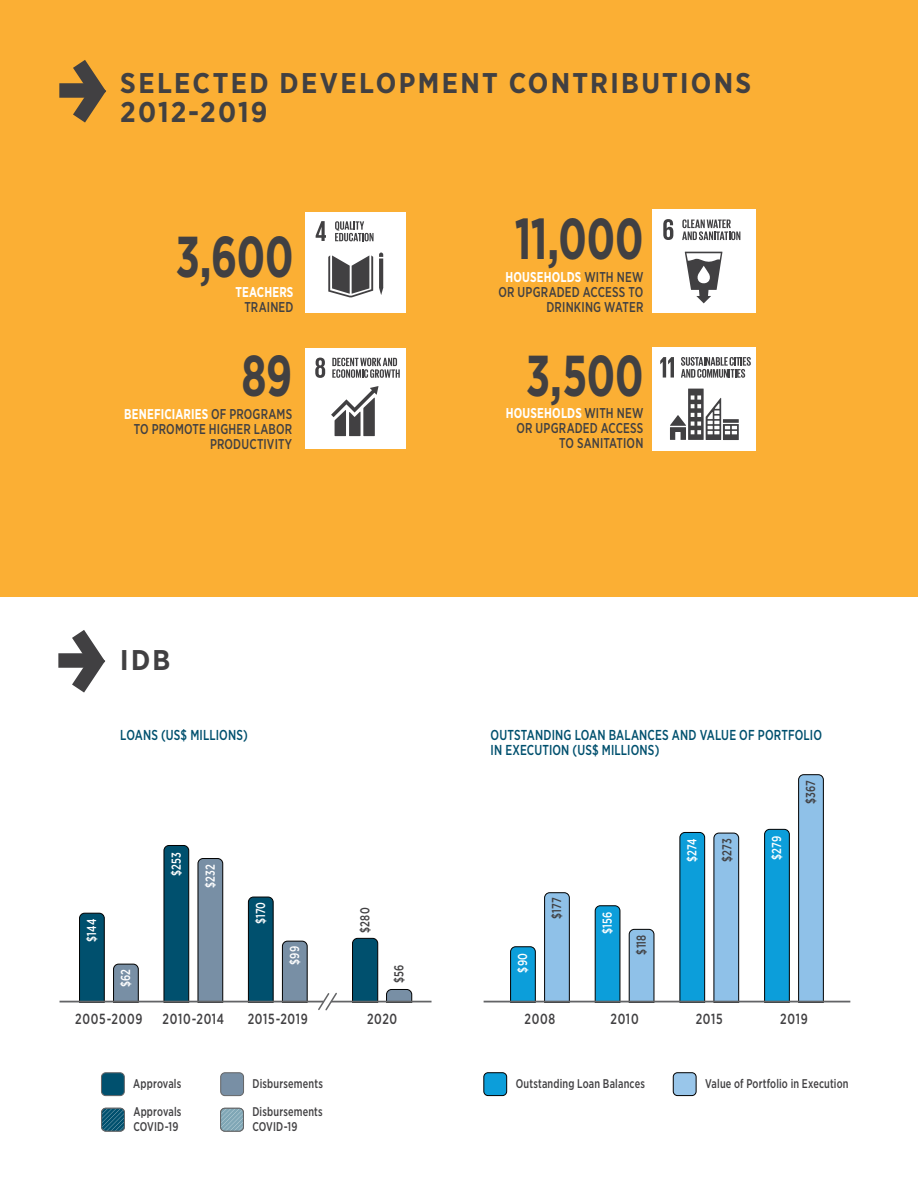
<style>
.page{position:relative;width:918px;height:1191px;background:#fff}
.page>*{position:absolute;margin:0;border:0;box-sizing:border-box;transform-origin:0 0}
.t1{font:700 57.6px "Gotham Narrow";letter-spacing:-.005em;color:#414042;scale:.77 1}
.t2{font:700 28.5px/28.5px "Gotham Narrow";letter-spacing:.08em;color:#414042}
.t3{font:500 14.7px "Gotham Narrow";letter-spacing:.055em;color:#414042;scale:.83 1}
.t4{font:500 14.4px/15px "Gotham Narrow";letter-spacing:.01em;color:#00506e;scale:.83 1}
.t5{font:500 14.25px/15px "Gotham Narrow";letter-spacing:.015em;color:#414042;text-align:right;scale:.83 1}
.t6{font:700 14.25px "Gotham Narrow";letter-spacing:.015em;color:#fff;scale:.83 1}
.t7{font:500 12.9px "Gotham Narrow";letter-spacing:.01em;color:#fff;scale:.83 1}
.t8{font:500 12.9px "Gotham Narrow";letter-spacing:.015em;color:#414042;scale:.83 1}
.t9{font:500 12.6px/15px "Gotham Narrow";letter-spacing:.015em;color:#414042;scale:.83 1}
.s1{font-weight:700;color:#fff}
</style>
<div class="page">
<hr style="left:917px;top:595px;width:1px;height:596px;background:#fbaf34">
<div style="left:0;top:0;width:918px;height:596px;background:#fbaf34"></div>
<div style="left:305px;top:212px;width:100px;height:100px;background:#fff"></div>
<svg style="left:328px;top:255px;width:45px;height:42px"></svg>
<svg style="left:379px;top:252px;width:4px;height:43px"></svg>
<svg style="left:316px;top:221px;width:10px;height:20px"></svg>
<svg style="left:335px;top:221px;width:39px;height:20px"></svg>
<div style="left:305px;top:349px;width:100px;height:100px;background:#fff"></div>
<svg style="left:331px;top:386px;width:47px;height:50px"></svg>
<svg style="left:315px;top:357px;width:10px;height:21px"></svg>
<svg style="left:332px;top:358px;width:68px;height:20px"></svg>
<div style="left:652px;top:210px;width:103px;height:103px;background:#fff"></div>
<svg style="left:685px;top:252px;width:37px;height:51px"></svg>
<svg style="left:663px;top:219px;width:10px;height:21px"></svg>
<svg style="left:682px;top:219px;width:58px;height:21px"></svg>
<div style="left:652px;top:348px;width:103px;height:103px;background:#fff"></div>
<svg style="left:670px;top:388px;width:69px;height:52px"></svg>
<svg style="left:660px;top:357px;width:14px;height:20px"></svg>
<svg style="left:681px;top:357px;width:70px;height:21px"></svg>
<svg style="left:58px;top:630px;width:48px;height:63px"></svg>
<div style="left:58px;top:653px;width:40px;height:14px;background:#414042"></div>
<svg style="left:73px;top:60px;width:33px;height:63px"></svg>
<div style="left:59px;top:83px;width:40px;height:15px;background:#414042"></div>
<div style="left:484px;top:1072px;width:23px;height:23px;background:#0c9eda;border-radius:4px"></div>
<div style="left:484px;top:1072px;width:23px;height:23px;border:1px solid #000;border-radius:4px"></div>
<div style="left:673px;top:1072px;width:23px;height:23px;background:#99c6ea;border-radius:4px"></div>
<div style="left:673px;top:1072px;width:23px;height:23px;border:1px solid #000;border-radius:4px"></div>
<svg style="left:79px;top:912px;width:26px;height:88px;background:#054c67"></svg>
<svg style="left:113px;top:963px;width:26px;height:37px"></svg>
<svg style="left:164px;top:845px;width:25px;height:155px;background:#014c68"></svg>
<svg style="left:198px;top:858px;width:25px;height:142px;background:#71879c"></svg>
<svg style="left:248px;top:896px;width:26px;height:104px;background:#054d68"></svg>
<svg style="left:282px;top:940px;width:26px;height:60px;background:#718699"></svg>
<svg style="left:510px;top:946px;width:26px;height:54px"></svg>
<svg style="left:544px;top:892px;width:26px;height:108px;background:#84b1d4"></svg>
<svg style="left:595px;top:905px;width:25px;height:95px;background:#0d95cd"></svg>
<svg style="left:629px;top:929px;width:25px;height:71px;background:#87b5d9"></svg>
<svg style="left:679px;top:832px;width:26px;height:168px;background:#0f93ca"></svg>
<svg style="left:714px;top:832px;width:25px;height:168px;background:#88b6db"></svg>
<svg style="left:764px;top:829px;width:26px;height:171px;background:#0d91c8"></svg>
<svg style="left:798px;top:774px;width:26px;height:226px;background:#84b1d5"></svg>
<hr style="left:484px;top:1000px;width:366px;height:2px;background:#636466">
<hr style="left:60px;top:1000px;width:264px;height:2px;background:#636466">
<svg style="left:317px;top:992px;width:21px;height:19px"></svg>
<div style="left:101px;top:1072px;width:23px;height:23px;background:#00506e;border-radius:4px"></div>
<div style="left:101px;top:1072px;width:24px;height:23px;border:1px solid #636466;border-radius:4px"></div>
<div style="left:221px;top:1072px;width:23px;height:23px;background:#788fa5;border-radius:4px"></div>
<div style="left:221px;top:1072px;width:23px;height:23px;border:1px solid #636466;border-radius:4px"></div>
<svg style="left:102px;top:1108px;width:22px;height:23px"></svg>
<div style="left:101px;top:1108px;width:24px;height:23px;border:1px solid #636466;border-radius:4px"></div>
<svg style="left:221px;top:1108px;width:22px;height:23px"></svg>
<div style="left:220px;top:1108px;width:24px;height:23px;border:1px solid #636466;border-radius:4px"></div>
<svg style="left:352px;top:938px;width:26px;height:62px;background:#024b66"></svg>
<svg style="left:386px;top:989px;width:26px;height:11px"></svg>
<hr style="left:331px;top:1000px;width:101px;height:2px;background:#636466">
<h2 class="t2" style="left:120px;top:69px;width:632px">SELECTED DEVELOPMENT CONTRIBUTIONS<br>2012-2019</h2>
<h1 class="t1" style="left:176px;top:220px;width:154px">3,600</h1>
<p class="t6" style="left:235px;top:283px;width:71px">TEACHERS</p>
<p class="t5" style="left:244px;top:299px;width:61px">TRAINED</p>
<h1 class="t1" style="left:241px;top:338px;width:68px">89</h1>
<p class="t5" style="left:124px;top:407px;width:204px"><span class="s1">BENEFICIARIES</span> OF PROGRAMS<br>TO PROMOTE HIGHER LABOR<br>PRODUCTIVITY</p>
<h2 class="t2" style="left:120px;top:645px;width:52px">IDB</h2>
<p class="t4" style="left:120px;top:727px;width:155px">LOANS (US$ MILLIONS)</p>
<p class="t7" style="left:84px;top:941px;width:29px;rotate:-90deg">$144</p>
<p class="t7" style="left:118px;top:987px;width:23px;rotate:-90deg">$62</p>
<p class="t7" style="left:168px;top:876px;width:30px;rotate:-90deg">$253</p>
<p class="t7" style="left:202px;top:888px;width:30px;rotate:-90deg">$232</p>
<p class="t7" style="left:252px;top:924px;width:28px;rotate:-90deg">$170</p>
<p class="t7" style="left:286px;top:964px;width:24px;rotate:-90deg">$99</p>
<p class="t8" style="left:357px;top:932px;width:32px;rotate:-90deg">$280</p>
<p class="t8" style="left:391px;top:983px;width:24px;rotate:-90deg">$56</p>
<h1 class="t1" style="left:515px;top:202px;width:169px">11,000</h1>
<p class="t5" style="left:498px;top:269px;width:176px"><span class="s1">HOUSEHOLDS</span> WITH NEW<br>OR UPGRADED ACCESS TO<br>DRINKING WATER</p>
<h1 class="t1" style="left:526px;top:338px;width:154px">3,500</h1>
<p class="t5" style="left:506px;top:405px;width:167px"><span class="s1">HOUSEHOLDS</span> WITH NEW<br>OR UPGRADED ACCESS<br>TO SANITATION</p>
<p class="t4" style="left:491px;top:727px;width:401px">OUTSTANDING LOAN BALANCES AND VALUE OF PORTFOLIO<br>IN EXECUTION (US$ MILLIONS)</p>
<p class="t7" style="left:515px;top:972px;width:25px;rotate:-90deg">$90</p>
<p class="t8" style="left:549px;top:919px;width:27px;rotate:-90deg">$177</p>
<p class="t7" style="left:599px;top:934px;width:28px;rotate:-90deg">$156</p>
<p class="t8" style="left:633px;top:954px;width:26px;rotate:-90deg">$118</p>
<p class="t7" style="left:684px;top:862px;width:30px;rotate:-90deg">$274</p>
<p class="t8" style="left:719px;top:861px;width:30px;rotate:-90deg">$273</p>
<p class="t7" style="left:769px;top:859px;width:30px;rotate:-90deg">$279</p>
<p class="t8" style="left:803px;top:804px;width:30px;rotate:-90deg">$367</p>
<p class="t3" style="left:75px;top:1009px;width:83px">2005-2009</p>
<p class="t3" style="left:163px;top:1009px;width:76px">2010-2014</p>
<p class="t3" style="left:248px;top:1009px;width:74px">2015-2019</p>
<p class="t3" style="left:367px;top:1009px;width:38px">2020</p>
<p class="t3" style="left:525px;top:1009px;width:39px">2008</p>
<p class="t3" style="left:611px;top:1009px;width:35px">2010</p>
<p class="t3" style="left:696px;top:1009px;width:34px">2015</p>
<p class="t3" style="left:780px;top:1009px;width:35px">2019</p>
<p class="t9" style="left:133px;top:1076px;width:59px">Approvals</p>
<p class="t9" style="left:253px;top:1076px;width:86px">Disbursements</p>
<p class="t9" style="left:133px;top:1104px;width:59px">Approvals<br>COVID-19</p>
<p class="t9" style="left:252px;top:1104px;width:86px">Disbursements<br>COVID-19</p>
<p class="t9" style="left:516px;top:1076px;width:157px">Outstanding Loan Balances</p>
<p class="t9" style="left:705px;top:1076px;width:174px">Value of Portfolio in Execution</p>
</div>
